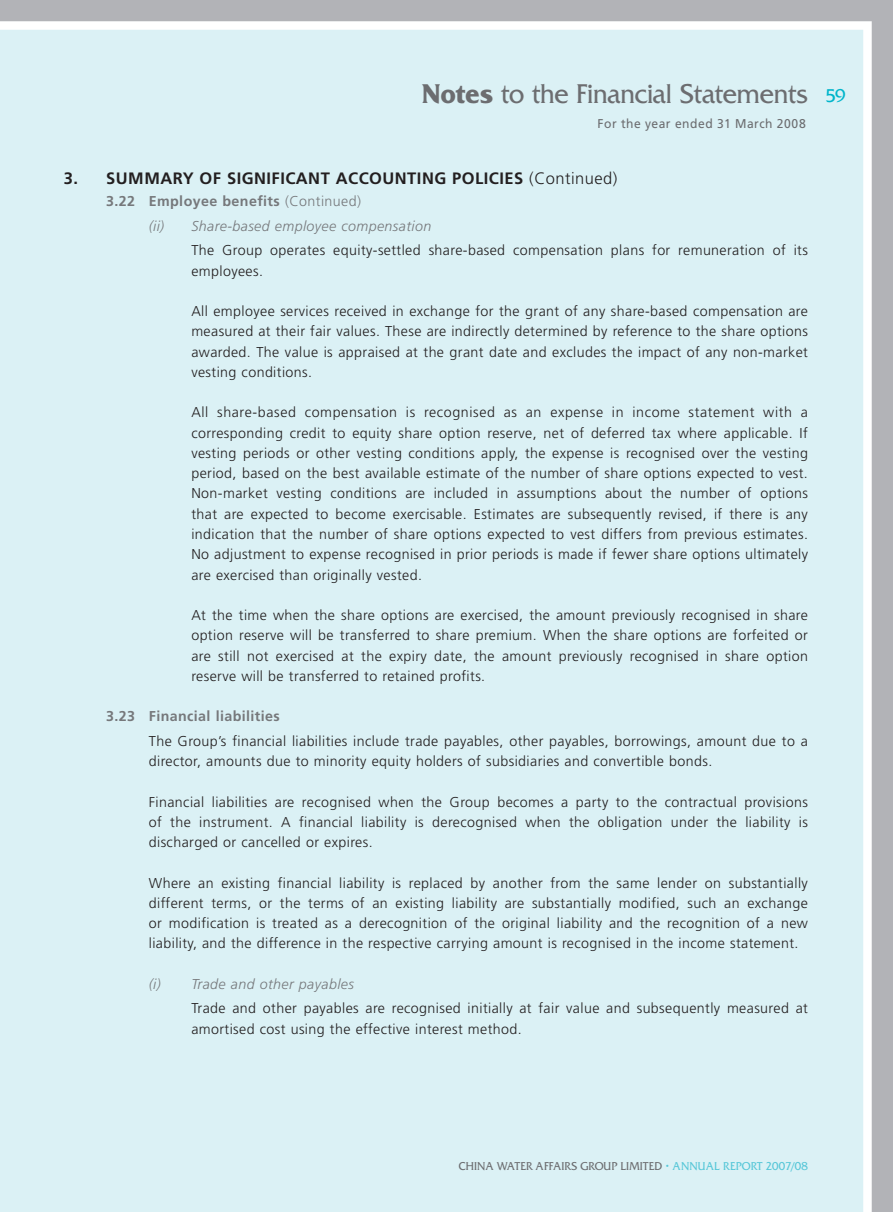
<style>
.page{position:relative;width:893px;height:1212px;background:#fff}
.page>*{position:absolute;margin:0;border:0;box-sizing:border-box;transform-origin:0 0}
.t1{font:28.5px "Friz Quadrata Std";letter-spacing:-.015em;color:#6c6d70;scale:.95 1}
.t2{font:700 16.5px "Frutiger LT Std";letter-spacing:.03em;color:#231f20}
.t3{font:300 14.25px/20.2px "Frutiger LT Std";letter-spacing:.03em;color:#231f20;text-align:justify}
.t4{font:700 14.25px/24.5px "Frutiger LT Std";letter-spacing:.03em;color:#76787b}
.t5{font:italic 300 14.25px "Frutiger LT Std";letter-spacing:.03em;color:#76787b}
.t6{font:12.75px "Frutiger LT Std";letter-spacing:.04em;color:#6c6d70;scale:.95 1}
.t7{font:12px "Friz Quadrata Std";letter-spacing:.01em;color:#6c6d70;scale:.95 1}
.s1{font-weight:700}
.s2{font-size:19.5px;color:#00b5cb}
.s3{font-weight:300}
.s4{font-weight:300;font-style:italic}
.s5{color:#58c7d8}
</style>
<div class="page">
<div style="left:1px;top:0;width:892px;height:1212px;background:#dbf1f5"></div>
<svg style="left:0;top:0;width:1px;height:1212px"></svg>
<h1 class="t1" style="left:422px;top:83px;width:448px"><span class="s1">Notes</span> to the Financial Statements <span class="s2">59</span></h1>
<p class="t6" style="left:598px;top:115px;width:221px">For the year ended 31 March 2008</p>
<p class="t2" style="left:64px;top:168px;width:555px">3. SUMMARY OF SIGNIFICANT ACCOUNTING POLICIES <span class="s3">(Continued)</span></p>
<p class="t4" style="left:149px;top:189px;width:214px;text-indent:-43px">3.22 Employee benefits <span class="s3">(Continued) </span><span class="s4">(ii)</span></p>
<p class="t5" style="left:191px;top:217px;width:241px">Share-based employee compensation</p>
<p class="t3" style="left:191px;top:242px;width:618px">The Group operates equity-settled share-based compensation plans for remuneration of its employees.</p>
<p class="t3" style="left:191px;top:303px;width:618px">All employee services received in exchange for the grant of any share-based compensation are measured at their fair values. These are indirectly determined by reference to the share options awarded. The value is appraised at the grant date and excludes the impact of any non-market vesting conditions.</p>
<p class="t3" style="left:191px;top:404px;width:618px">All share-based compensation is recognised as an expense in income statement with a corresponding credit to equity share option reserve, net of deferred tax where applicable. If vesting periods or other vesting conditions apply, the expense is recognised over the vesting period, based on the best available estimate of the number of share options expected to vest.<br>Non-market vesting conditions are included in assumptions about the number of options that are expected to become exercisable. Estimates are subsequently revised, if there is any indication that the number of share options expected to vest differs from previous estimates.<br>No adjustment to expense recognised in prior periods is made if fewer share options ultimately are exercised than originally vested.</p>
<p class="t3" style="left:191px;top:606px;width:618px">At the time when the share options are exercised, the amount previously recognised in share option reserve will be transferred to share premium. When the share options are forfeited or are still not exercised at the expiry date, the amount previously recognised in share option reserve will be transferred to retained profits.</p>
<p class="t4" style="left:106px;top:704px;width:175px">3.23 Financial liabilities</p>
<p class="t3" style="left:149px;top:732px;width:661px">The Group’s financial liabilities include trade payables, other payables, borrowings, amount due to a director, amounts due to minority equity holders of subsidiaries and convertible bonds.</p>
<p class="t3" style="left:149px;top:793px;width:661px">Financial liabilities are recognised when the Group becomes a party to the contractual provisions of the instrument. A financial liability is derecognised when the obligation under the liability is discharged or cancelled or expires.</p>
<p class="t3" style="left:149px;top:874px;width:661px">Where an existing financial liability is replaced by another from the same lender on substantially different terms, or the terms of an existing liability are substantially modified, such an exchange or modification is treated as a derecognition of the original liability and the recognition of a new liability, and the difference in the respective carrying amount is recognised in the income statement.</p>
<p class="t5" style="left:149px;top:975px;width:207px">(i) Trade and other payables</p>
<p class="t3" style="left:191px;top:1000px;width:618px">Trade and other payables are recognised initially at fair value and subsequently measured at amortised cost using the effective interest method.</p>
<p class="t7" style="left:459px;top:1161px;width:369px">CHINA WATER AFFAIRS GROUP LIMITED <span class="s5">• ANNUAL REPORT 2007/08</span></p>
</div>
